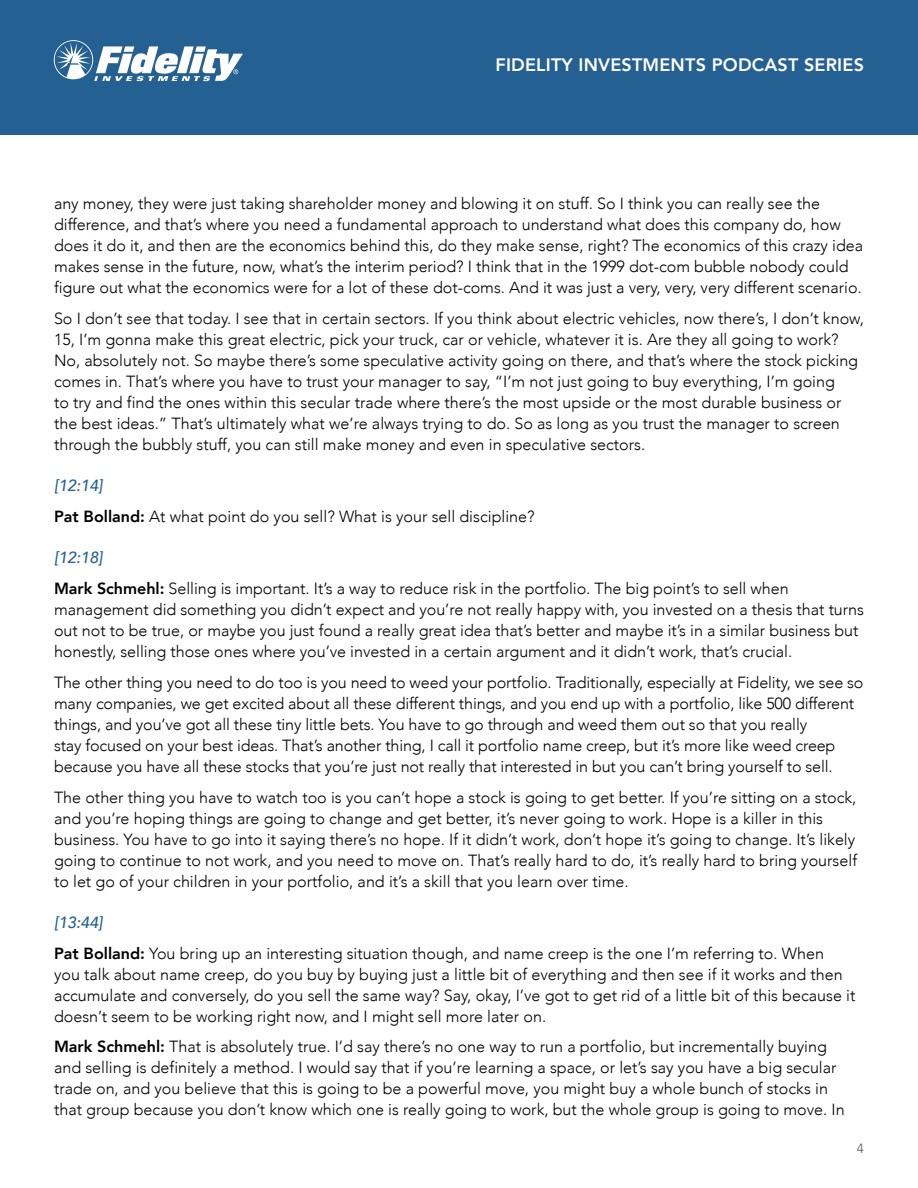
<style>
.page{position:relative;width:918px;height:1188px;background:#fff}
.page>*{position:absolute;margin:0;border:0;box-sizing:border-box;transform-origin:0 0}
.t1{font:800 18px "Avenir";letter-spacing:.01em;color:#fff}
.t2{font:300 16.2px/21px "Avenir";color:#000}
.t3{font:300 13.5px "Avenir";color:#58595b}
.s1{font-weight:500;font-style:italic;color:#256093}
.s2{font-weight:800}
</style>
<div class="page">
<div style="left:0;top:0;width:918px;height:135px;background:#256093"></div>
<svg style="left:54px;top:40px;width:189px;height:41px"></svg>
<p class="t1" style="left:496px;top:50px;width:370px">FIDELITY INVESTMENTS PODCAST SERIES</p>
<p class="t2" style="left:54px;top:193px;width:811px">any money, they were just taking shareholder money and blowing it on stuff. So I think you can really see the difference, and that’s where you need a fundamental approach to understand what does this company do, how does it do it, and then are the economics behind this, do they make sense, right? The economics of this crazy idea makes sense in the future, now, what’s the interim period? I think that in the 1999 dot-com bubble nobody could figure out what the economics were for a lot of these dot-coms. And it was just a very, very, very different scenario.</p>
<p class="t2" style="left:54px;top:308px;width:811px">So I don’t see that today. I see that in certain sectors. If you think about electric vehicles, now there’s, I don’t know, 15, I’m gonna make this great electric, pick your truck, car or vehicle, whatever it is. Are they all going to work?<br>No, absolutely not. So maybe there’s some speculative activity going on there, and that’s where the stock picking comes in. That’s where you have to trust your manager to say, “I’m not just going to buy everything, I’m going<br>to try and find the ones within this secular trade where there’s the most upside or the most durable business or the best ideas.” That’s ultimately what we’re always trying to do. So as long as you trust the manager to screen through the bubbly stuff, you can still make money and even in speculative sectors.</p>
<p class="t2" style="left:54px;top:470px;width:482px;line-height:30.8px"><span class="s1">[12:14]<br></span><span class="s2">Pat Bolland:</span> At what point do you sell? What is your sell discipline?</p>
<p class="t2" style="left:54px;top:542px;width:736px;line-height:30.8px"><span class="s1">[12:18]<br></span><span class="s2">Mark Schmehl:</span> Selling is important. It’s a way to reduce risk in the portfolio. The big point’s to sell when</p>
<p class="t2" style="left:54px;top:599px;width:812px">management did something you didn’t expect and you’re not really happy with, you invested on a thesis that turns out not to be true, or maybe you just found a really great idea that’s better and maybe it’s in a similar business but honestly, selling those ones where you’ve invested in a certain argument and it didn’t work, that’s crucial.</p>
<p class="t2" style="left:54px;top:672px;width:811px">The other thing you need to do too is you need to weed your portfolio. Traditionally, especially at Fidelity, we see so many companies, we get excited about all these different things, and you end up with a portfolio, like 500 different things, and you’ve got all these tiny little bets. You have to go through and weed them out so that you really<br>stay focused on your best ideas. That’s another thing, I call it portfolio name creep, but it’s more like weed creep because you have all these stocks that you’re just not really that interested in but you can’t bring yourself to sell.</p>
<p class="t2" style="left:54px;top:787px;width:805px">The other thing you have to watch too is you can’t hope a stock is going to get better. If you’re sitting on a stock, and you’re hoping things are going to change and get better, it’s never going to work. Hope is a killer in this business. You have to go into it saying there’s no hope. If it didn’t work, don’t hope it’s going to change. It’s likely going to continue to not work, and you need to move on. That’s really hard to do, it’s really hard to bring yourself to let go of your children in your portfolio, and it’s a skill that you learn over time.</p>
<p class="t2" style="left:54px;top:907px;width:772px;line-height:30.8px"><span class="s1">[13:44]<br></span><span class="s2">Pat Bolland:</span> You bring up an interesting situation though, and name creep is the one I’m referring to. When</p>
<p class="t2" style="left:54px;top:964px;width:803px">you talk about name creep, do you buy by buying just a little bit of everything and then see if it works and then accumulate and conversely, do you sell the same way? Say, okay, I’ve got to get rid of a little bit of this because it doesn’t seem to be working right now, and I might sell more later on.</p>
<p class="t2" style="left:54px;top:1036px;width:792px"><span class="s2">Mark Schmehl:</span> That is absolutely true. I’d say there’s no one way to run a portfolio, but incrementally buying and selling is definitely a method. I would say that if you’re learning a space, or let’s say you have a big secular trade on, and you believe that this is going to be a powerful move, you might buy a whole bunch of stocks in that group because you don’t know which one is really going to work, but the whole group is going to move. In</p>
<p class="t3" style="left:857px;top:1140px;width:9px">4</p>
</div>
